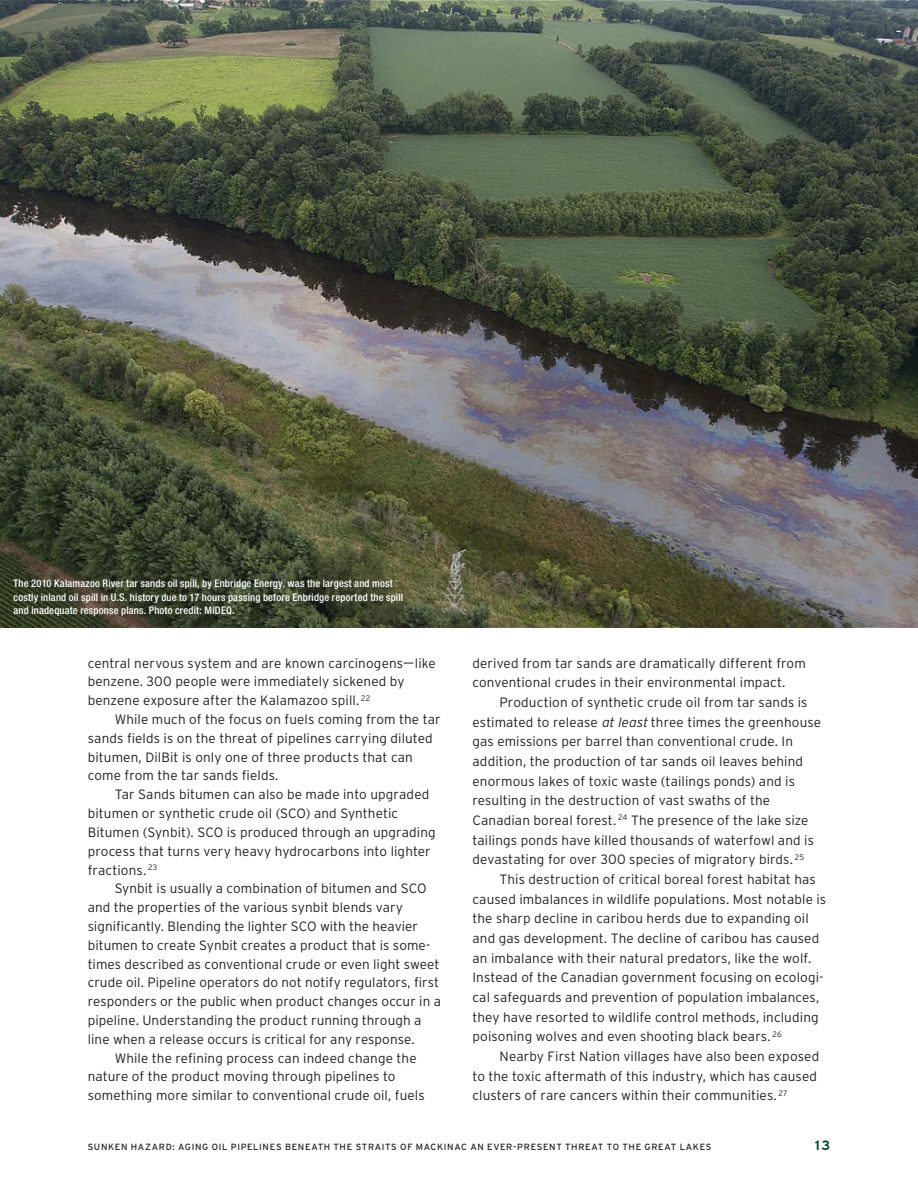
<style>
.page{position:relative;width:918px;height:1188px;background:#fff}
.page>*{position:absolute;margin:0;border:0;box-sizing:border-box;transform-origin:0 0}
.t1{font:300 13.5px/19.6px "Interstate";letter-spacing:.005em;color:#231f20}
.t2{font:700 13.5px "Interstate";color:#0b513c}
.t3{font:500 condensed 10.5px/13.5px "Helvetica Neue LT Std";letter-spacing:.02em;color:#fff}
.t4{font:9px "Interstate";letter-spacing:.075em;color:#231f20}
.s1{font-style:italic}
</style>
<div class="page">
<img style="left:0;top:0;width:918px;height:628px">
<p class="t3" style="left:14px;top:576px;width:391px">The 2010 Kalamazoo River tar sands oil spill, by Enbridge Energy, was the largest and most costly inland oil spill in U.S. history due to 17 hours passing before Enbridge reported the spill and inadequate response plans. Photo credit: MIDEQ.</p>
<p class="t1" style="left:88px;top:653px;width:350px;line-height:18.8px">central nervous system and are known carcinogens—like benzene. 300 people were immediately sickened by benzene exposure after the Kalamazoo spill. <sup>22</sup></p>
<p class="t1" style="left:88px;top:710px;width:355px;line-height:18.8px;text-indent:27px">While much of the focus on fuels coming from the tar sands fields is on the threat of pipelines carrying diluted bitumen, DilBit is only one of three products that can come from the tar sands fields.</p>
<p class="t1" style="left:88px;top:785px;width:350px;line-height:18.8px;text-indent:27px">Tar Sands bitumen can also be made into upgraded bitumen or synthetic crude oil (SCO) and Synthetic Bitumen (Synbit). SCO is produced through an upgrading process that turns very heavy hydrocarbons into lighter fractions. <sup>23</sup></p>
<p class="t1" style="left:115px;top:879px;width:313px">Synbit is usually a combination of bitumen and SCO</p>
<p class="t1" style="left:88px;top:897px;width:317px">and the properties of the various synbit blends vary</p>
<p class="t1" style="left:88px;top:916px;width:332px">significantly. Blending the lighter SCO with the heavier</p>
<p class="t1" style="left:88px;top:935px;width:344px">bitumen to create Synbit creates a product that is some-</p>
<p class="t1" style="left:88px;top:954px;width:353px">times described as conventional crude or even light sweet</p>
<p class="t1" style="left:88px;top:973px;width:353px">crude oil. Pipeline operators do not notify regulators, first</p>
<p class="t1" style="left:88px;top:992px;width:355px">responders or the public when product changes occur in a</p>
<p class="t1" style="left:88px;top:1010px;width:335px">pipeline. Understanding the product running through a</p>
<p class="t1" style="left:88px;top:1029px;width:328px">line when a release occurs is critical for any response.</p>
<p class="t1" style="left:115px;top:1048px;width:303px">While the refining process can indeed change the</p>
<p class="t1" style="left:88px;top:1067px;width:309px">nature of the product moving through pipelines to</p>
<p class="t1" style="left:88px;top:1086px;width:338px">something more similar to conventional crude oil, fuels</p>
<p class="t1" style="left:472px;top:653px;width:335px">derived from tar sands are dramatically different from conventional crudes in their environmental impact.</p>
<p class="t1" style="left:472px;top:692px;width:350px;text-indent:27px">Production of synthetic crude oil from tar sands is estimated to release <span class="s1">at least</span> three times the greenhouse gas emissions per barrel than conventional crude. In addition, the production of tar sands oil leaves behind enormous lakes of toxic waste (tailings ponds) and is resulting in the destruction of vast swaths of the Canadian boreal forest. <sup>24</sup> The presence of the lake size tailings ponds have killed thousands of waterfowl and is devastating for over 300 species of migratory birds. <sup>25</sup></p>
<p class="t1" style="left:472px;top:869px;width:355px;text-indent:27px">This destruction of critical boreal forest habitat has caused imbalances in wildlife populations. Most notable is the sharp decline in caribou herds due to expanding oil and gas development. The decline of caribou has caused an imbalance with their natural predators, like the wolf.<br>Instead of the Canadian government focusing on ecologi&shy;cal safeguards and prevention of population imbalances, they have resorted to wildlife control methods, including poisoning wolves and even shooting black bears. <sup>26</sup></p>
<p class="t1" style="left:473px;top:1046px;width:348px;text-indent:27px">Nearby First Nation villages have also been exposed to the toxic aftermath of this industry, which has caused clusters of rare cancers within their communities. <sup>27</sup></p>
<p class="t4" style="left:88px;top:1142px;width:623px">SUNKEN HAZARD: AGING OIL PIPELINES BENEATH THE STRAITS OF MACKINAC AN EVER-PRESENT THREAT TO THE GREAT LAKES</p>
<p class="t2" style="left:815px;top:1138px;width:17px">13</p>
</div>
